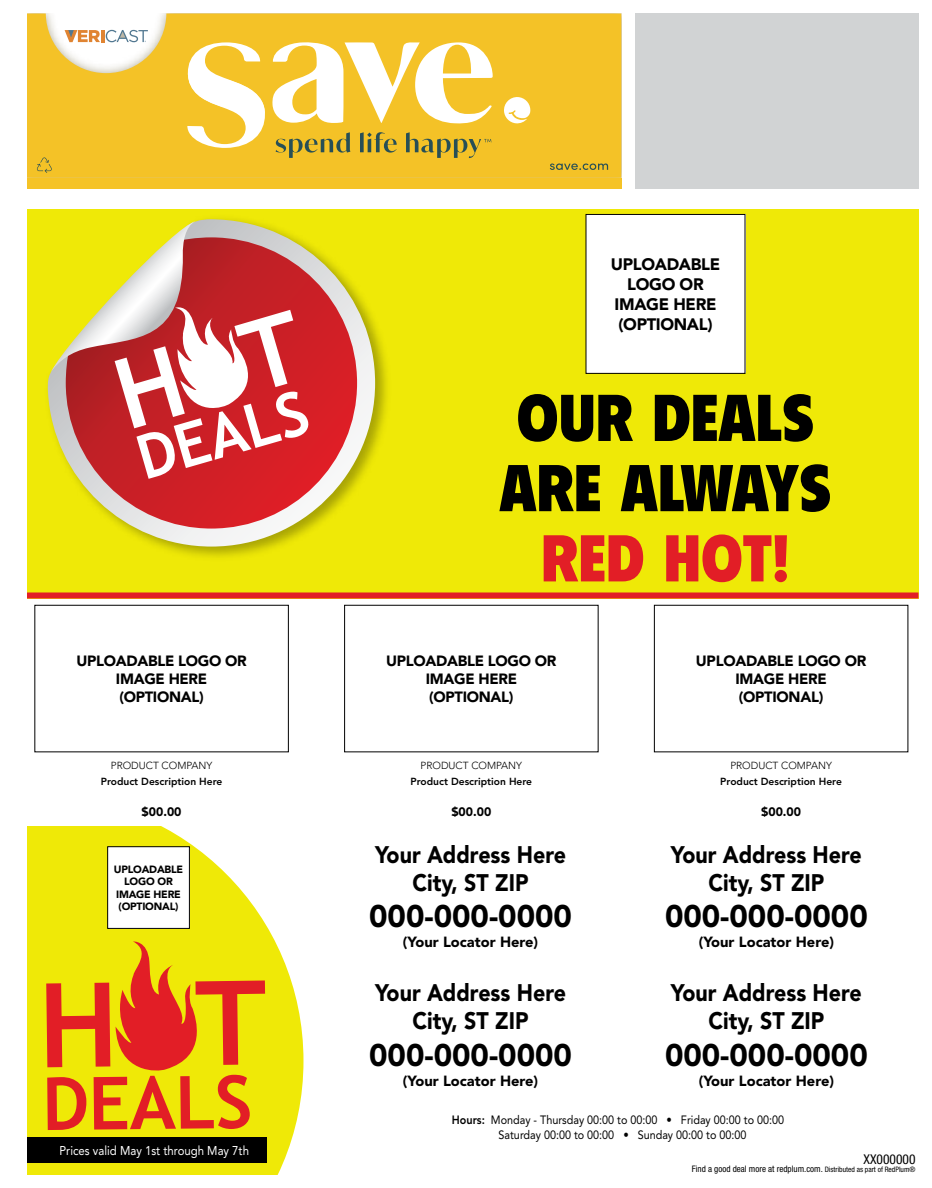
<style>
.page{position:relative;width:932px;height:1188px;background:#fff}
.page>*{position:absolute;margin:0;border:0;box-sizing:border-box;transform-origin:0 0}
.t1{font:900 condensed 64.8px/70.2px "Flyer LT Std";color:#000}
.t2{font:900 condensed 64.8px "Flyer LT Std";color:#e21e26}
.t3{font:900 31.2px "Avenir LT Std";color:#000}
.t4{font:900 23.85px/27.8px "Avenir LT Std";color:#000;text-align:center;scale:.9 1}
.t5{font:900 16.5px/19.8px "Avenir LT Std";letter-spacing:-.02em;color:#000;text-align:center}
.t6{font:900 14.85px/17.7px "Avenir LT Std";letter-spacing:-.02em;color:#000;text-align:center}
.t7{font:900 14.7px "Avenir LT Std";color:#000}
.t8{font:condensed 13.5px "Helvetica Neue LT Std";color:#000}
.t9{font:12.75px "Avenir LT Std";color:#fff;scale:.9 1}
.t10{font:900 12.3px "Avenir LT Std";color:#000}
.t11{font:12px/14.4px "Avenir LT Std";color:#000;scale:.9 1}
.t12{font:900 10.5px/12.6px "Avenir LT Std";letter-spacing:-.02em;color:#000;text-align:center}
.t13{font:800 10.2px "Avenir LT Std";color:#000}
.t14{font:300 10.2px "Avenir LT Std";color:#000}
.t15{font:condensed 9px "Helvetica Neue LT Std";color:#000}
.s1{font-weight:800}
.s2{font-size:7.5px}
</style>
<div class="page">
<div style="left:27px;top:209px;width:891px;height:389px;background:#efe907"></div>
<img style="left:162px;top:326px;width:225px;height:231px">
<svg style="left:47px;top:219px;width:328px;height:328px"></svg>
<svg style="left:66px;top:237px;width:291px;height:292px"></svg>
<svg style="left:51px;top:221px;width:258px;height:258px"></svg>
<div style="left:27px;top:592px;width:891px;height:6px;background:#e21e26"></div>
<svg style="left:27px;top:827px;width:276px;height:347px;fill:#efe907"></svg>
<svg style="left:46px;top:940px;width:219px;height:190px;background:#ea9d12"></svg>
<div style="left:27px;top:1137px;width:239px;height:26px;background:#000"></div>
<div style="left:586px;top:214px;width:159px;height:159px;background:#fff"></div>
<div style="left:585px;top:214px;width:160px;height:160px;border:1px solid #000"></div>
<div style="left:108px;top:847px;width:81px;height:81px;background:#fff"></div>
<div style="left:107px;top:846px;width:83px;height:83px;border:1px solid #000"></div>
<div style="left:634px;top:14px;width:284px;height:175px;background:#d1d3d4"></div>
<div style="left:608px;top:14px;width:13px;height:164px;background:#f4c227"></div>
<svg style="left:27px;top:14px;width:581px;height:175px"></svg>
<p class="t5" style="left:611px;top:255px;width:111px">UPLOADABLE<br>LOGO OR<br>IMAGE HERE (OPTIONAL)</p>
<h1 class="t1" style="left:499px;top:383px;width:334px">OUR DEALS<br>ARE ALWAYS</h1>
<h1 class="t2" style="left:541px;top:520px;width:250px">RED HOT!</h1>
<p class="t6" style="left:76px;top:652px;width:172px">UPLOADABLE LOGO OR<br>IMAGE HERE (OPTIONAL)</p>
<p class="t6" style="left:386px;top:652px;width:172px">UPLOADABLE LOGO OR<br>IMAGE HERE (OPTIONAL)</p>
<p class="t6" style="left:696px;top:652px;width:172px">UPLOADABLE LOGO OR<br>IMAGE HERE (OPTIONAL)</p>
<p class="t14" style="left:111px;top:759px;width:103px">PRODUCT COMPANY</p>
<p class="t13" style="left:101px;top:775px;width:123px">Product Description Here</p>
<p class="t10" style="left:142px;top:804px;width:41px">$00.00</p>
<p class="t12" style="left:114px;top:863px;width:71px">UPLOADABLE<br>LOGO OR<br>IMAGE HERE (OPTIONAL)</p>
<p class="t9" style="left:60px;top:1143px;width:212px">Prices valid May 1st through May 7th</p>
<p class="t14" style="left:420px;top:759px;width:103px">PRODUCT COMPANY</p>
<p class="t13" style="left:410px;top:775px;width:123px">Product Description Here</p>
<p class="t10" style="left:451px;top:804px;width:41px">$00.00</p>
<h3 class="t4" style="left:375px;top:841px;width:213px">Your Address Here<br>City, ST ZIP</h3>
<h2 class="t3" style="left:369px;top:897px;width:204px">000-000-0000</h2>
<p class="t7" style="left:403px;top:933px;width:137px">(Your Locator Here)</p>
<h3 class="t4" style="left:375px;top:979px;width:213px">Your Address Here<br>City, ST ZIP</h3>
<h2 class="t3" style="left:369px;top:1036px;width:204px">000-000-0000</h2>
<p class="t7" style="left:403px;top:1072px;width:137px">(Your Locator Here)</p>
<p class="t14" style="left:730px;top:759px;width:103px">PRODUCT COMPANY</p>
<p class="t13" style="left:720px;top:775px;width:123px">Product Description Here</p>
<p class="t10" style="left:761px;top:804px;width:41px">$00.00</p>
<h3 class="t4" style="left:671px;top:841px;width:213px">Your Address Here<br>City, ST ZIP</h3>
<h2 class="t3" style="left:665px;top:897px;width:204px">000-000-0000</h2>
<p class="t7" style="left:698px;top:933px;width:137px">(Your Locator Here)</p>
<h3 class="t4" style="left:671px;top:979px;width:213px">Your Address Here<br>City, ST ZIP</h3>
<h2 class="t3" style="left:665px;top:1036px;width:204px">000-000-0000</h2>
<p class="t7" style="left:698px;top:1072px;width:137px">(Your Locator Here)</p>
<p class="t11" style="left:498px;top:1113px;width:319px;text-indent:-47px"><span class="s1">Hours:</span> Monday - Thursday 00:00 to 00:00 • Friday 00:00 to 00:00<br>Saturday 00:00 to 00:00 • Sunday 00:00 to 00:00</p>
<p class="t8" style="left:863px;top:1151px;width:53px">XX000000</p>
<p class="t15" style="left:692px;top:1163px;width:225px">Find a good deal more at redplum.com. <span class="s2">Distributed as part of RedPlum®</span></p>
</div>
